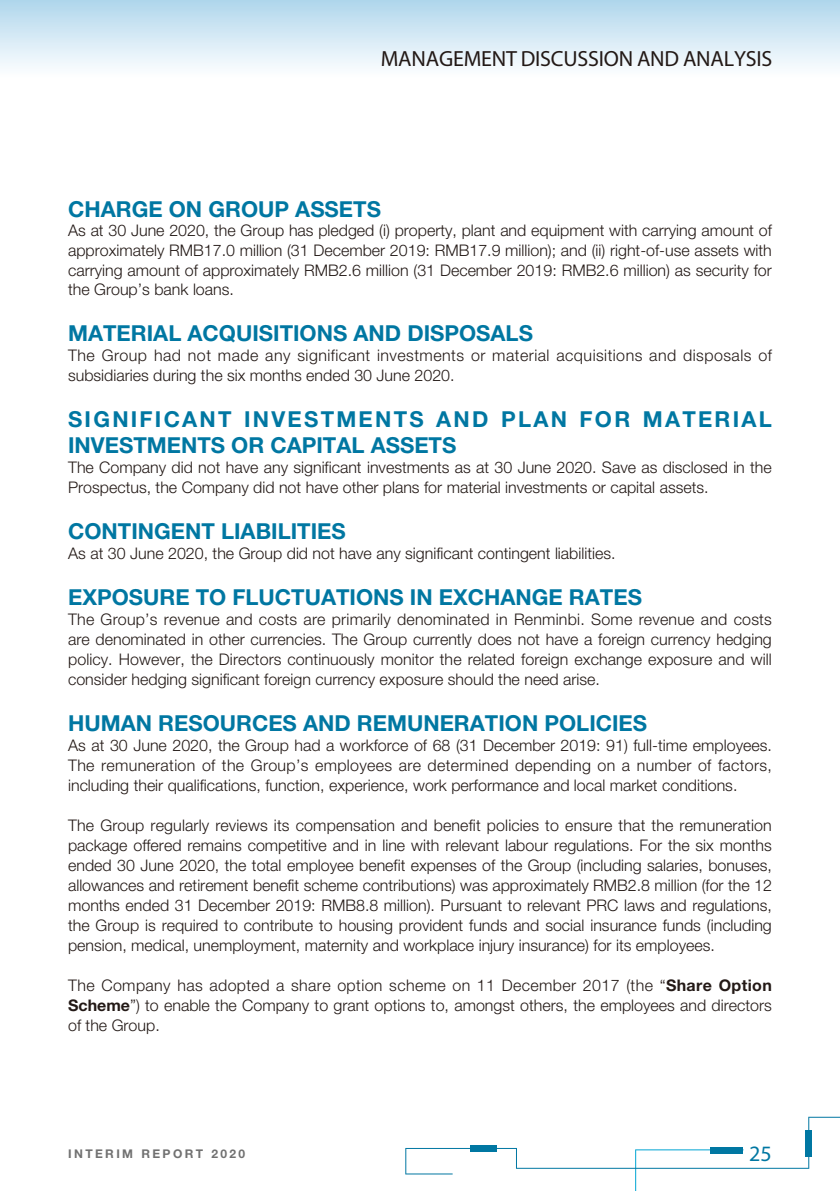
<style>
.page{position:relative;width:840px;height:1191px;background:#fff}
.page>*{position:absolute;margin:0;border:0;box-sizing:border-box;transform-origin:0 0}
.t1{font:700 22px "Helvetica Neue LT Std";color:#0077a2}
.t2{font:700 22px/26px "Helvetica Neue LT Std";letter-spacing:.1em;color:#0077a2}
.t3{font:22px "Myriad Pro";letter-spacing:-.01em;color:#231916}
.t4{font:22px "Myriad Pro";color:#0077a2}
.t5{font:300 16px/20px "Helvetica Neue LT Std";color:#231916;text-align:justify}
.t6{font:300 16px/20px "Helvetica Neue LT Std";letter-spacing:.03em;color:#231916}
.t7{font:700 12px "Helvetica Neue LT Std";letter-spacing:.2em;color:#717171}
.s1{font-weight:700}
</style>
<div class="page">
<svg style="left:405px;top:1116px;width:434px;height:75px"></svg>
<div style="left:0;top:0;width:839px;height:79px;background:linear-gradient(to bottom,#b0d6ec,#fff)"></div>
<div style="left:469px;top:1145px;width:27px;height:6px;background:#0077a2"></div>
<h1 class="t3" style="left:380px;top:50px;width:393px">MANAGEMENT DISCUSSION AND ANALYSIS</h1>
<h1 class="t1" style="left:68px;top:201px;width:314px">CHARGE ON GROUP ASSETS</h1>
<p class="t5" style="left:68px;top:223px;width:705px">As at 30 June 2020, the Group has pledged (i) property, plant and equipment with carrying amount of approximately RMB17.0 million (31 December 2019: RMB17.9 million); and (ii) right-of-use assets with carrying amount of approximately RMB2.6 million (31 December 2019: RMB2.6 million) as security for the Group’s bank loans.</p>
<h1 class="t1" style="left:68px;top:325px;width:466px">MATERIAL ACQUISITIONS AND DISPOSALS</h1>
<p class="t6" style="left:68px;top:347px;width:705px">The Group had not made any significant investments or material acquisitions and disposals of subsidiaries during the six months ended 30 June 2020.</p>
<h1 class="t2" style="left:68px;top:408px;width:705px">SIGNIFICANT INVESTMENTS AND PLAN FOR MATERIAL<br>INVESTMENTS OR CAPITAL ASSETS</h1>
<p class="t5" style="left:68px;top:459px;width:704px">The Company did not have any significant investments as at 30 June 2020. Save as disclosed in the<br>Prospectus, the Company did not have other plans for material investments or capital assets.</p>
<h1 class="t1" style="left:68px;top:523px;width:279px">CONTINGENT LIABILITIES</h1>
<p class="t5" style="left:68px;top:545px;width:548px">As at 30 June 2020, the Group did not have any significant contingent liabilities.</p>
<h1 class="t1" style="left:68px;top:589px;width:575px">EXPOSURE TO FLUCTUATIONS IN EXCHANGE RATES</h1>
<p class="t5" style="left:68px;top:611px;width:705px">The Group’s revenue and costs are primarily denominated in Renminbi. Some revenue and costs are denominated in other currencies. The Group currently does not have a foreign currency hedging policy. However, the Directors continuously monitor the related foreign exchange exposure and will consider hedging significant foreign currency exposure should the need arise.</p>
<h1 class="t1" style="left:68px;top:715px;width:580px">HUMAN RESOURCES AND REMUNERATION POLICIES</h1>
<p class="t5" style="left:68px;top:737px;width:704px">As at 30 June 2020, the Group had a workforce of 68 (31 December 2019: 91) full-time employees.<br>The remuneration of the Group’s employees are determined depending on a number of factors, including their qualifications, function, experience, work performance and local market conditions.</p>
<p class="t5" style="left:68px;top:817px;width:705px">The Group regularly reviews its compensation and benefit policies to ensure that the remuneration package offered remains competitive and in line with relevant labour regulations. For the six months ended 30 June 2020, the total employee benefit expenses of the Group (including salaries, bonuses, allowances and retirement benefit scheme contributions) was approximately RMB2.8 million (for the 12 months ended 31 December 2019: RMB8.8 million). Pursuant to relevant PRC laws and regulations, the Group is required to contribute to housing provident funds and social insurance funds (including pension, medical, unemployment, maternity and workplace injury insurance) for its employees.</p>
<p class="t5" style="left:68px;top:977px;width:704px">The Company has adopted a share option scheme on 11 December 2017 (the “<span class="s1">Share Option Scheme</span>”) to enable the Company to grant options to, amongst others, the employees and directors of the Group.</p>
<p class="t7" style="left:68px;top:1149px;width:178px">INTERIM REPORT 2020</p>
<h1 class="t4" style="left:748px;top:1145px;width:24px">25</h1>
</div>
